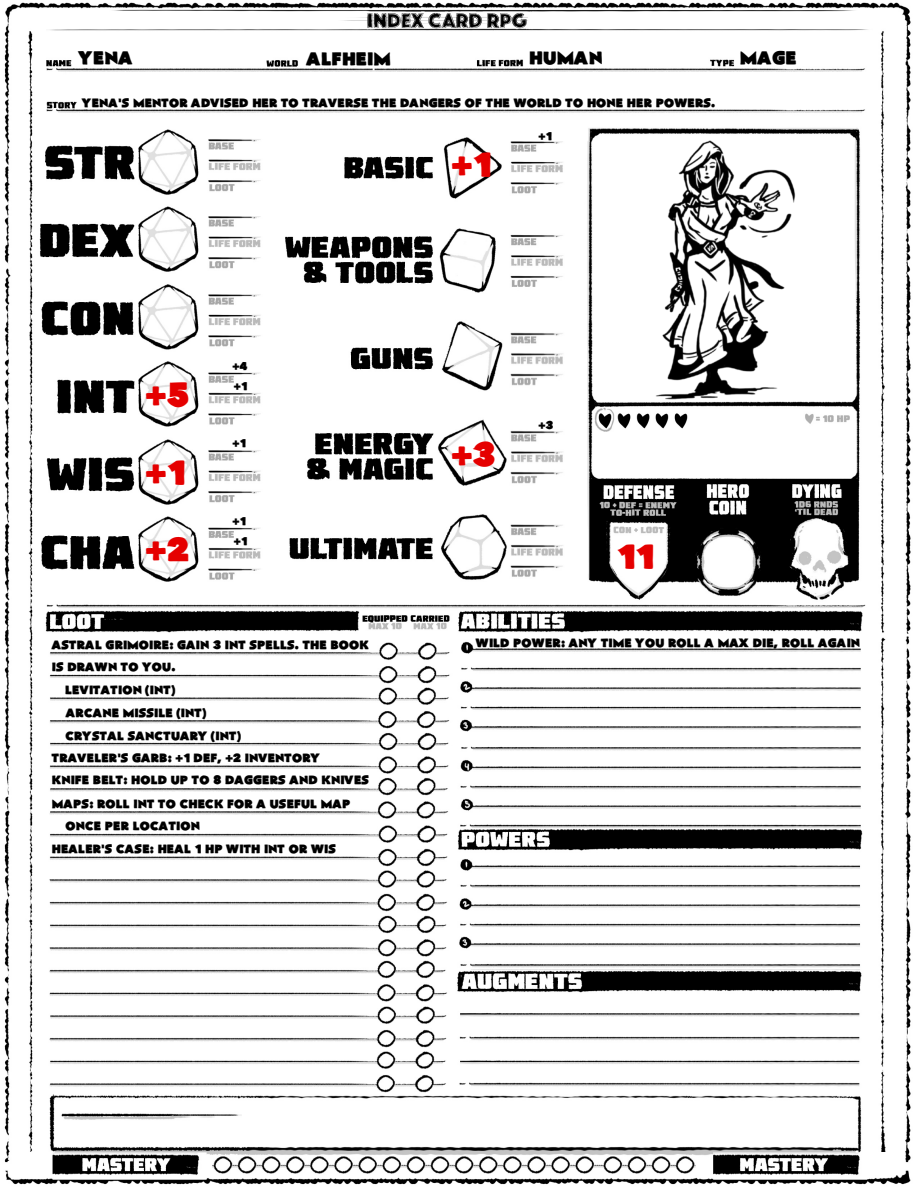
<style>
.page{position:relative;width:918px;height:1188px;background:#fff}
.page>*{position:absolute;margin:0;border:0;box-sizing:border-box;transform-origin:0 0}
.t1{font:33.3px "Flat Bread";color:#e50000}
.t2{font:18px "Flat Bread";color:#000}
.t3{font:12px "Flat Bread";color:#000}
.t4{font:11.25px "Flat Bread";color:#000}
</style>
<div class="page">
<img style="left:4px;top:2px;width:907px;height:1183px">
<img style="left:655px;top:141px;width:140px;height:258px">
<h2 class="t2" style="left:79px;top:50px;width:56px">YENA</h2>
<h2 class="t2" style="left:529px;top:50px;width:75px">HUMAN</h2>
<h2 class="t2" style="left:740px;top:50px;width:58px">MAGE</h2>
<h2 class="t2" style="left:306px;top:50px;width:86px">ALFHEIM</h2>
<p class="t3" style="left:82px;top:97px;width:635px">YENA'S MENTOR ADVISED HER TO TRAVERSE THE DANGERS OF THE WORLD TO HONE HER POWERS.</p>
<h1 class="t1" style="left:146px;top:380px;width:46px">+5</h1>
<h1 class="t1" style="left:146px;top:457px;width:42px">+1</h1>
<h1 class="t1" style="left:146px;top:535px;width:46px">+2</h1>
<p class="t4" style="left:233px;top:361px;width:17px">+4</p>
<p class="t4" style="left:234px;top:381px;width:15px">+1</p>
<p class="t4" style="left:233px;top:438px;width:15px">+1</p>
<p class="t4" style="left:233px;top:516px;width:15px">+1</p>
<p class="t4" style="left:234px;top:536px;width:15px">+1</p>
<p class="t3" style="left:52px;top:639px;width:319px">ASTRAL GRIMOIRE: GAIN 3 INT SPELLS. THE BOOK</p>
<p class="t3" style="left:52px;top:662px;width:125px">IS DRAWN TO YOU.</p>
<p class="t3" style="left:65px;top:685px;width:112px">LEVITATION (INT)</p>
<p class="t3" style="left:66px;top:707px;width:142px">ARCANE MISSILE (INT)</p>
<p class="t3" style="left:65px;top:730px;width:177px">CRYSTAL SANCTUARY (INT)</p>
<p class="t3" style="left:52px;top:752px;width:270px">TRAVELER'S GARB: +1 DEF, +2 INVENTORY</p>
<p class="t3" style="left:52px;top:774px;width:319px">KNIFE BELT: HOLD UP TO 8 DAGGERS AND KNIVES</p>
<p class="t3" style="left:52px;top:798px;width:300px">MAPS: ROLL INT TO CHECK FOR A USEFUL MAP</p>
<p class="t3" style="left:52px;top:843px;width:286px">HEALER'S CASE: HEAL 1 HP WITH INT OR WIS</p>
<p class="t3" style="left:65px;top:820px;width:136px">ONCE PER LOCATION</p>
<h1 class="t1" style="left:452px;top:149px;width:42px">+1</h1>
<p class="t4" style="left:539px;top:131px;width:15px">+1</p>
<h1 class="t1" style="left:452px;top:439px;width:46px">+3</h1>
<p class="t4" style="left:539px;top:420px;width:16px">+3</p>
<h1 class="t1" style="left:617px;top:541px;width:39px">11</h1>
<p class="t3" style="left:476px;top:638px;width:386px">WILD POWER: ANY TIME YOU ROLL A MAX DIE, ROLL AGAIN</p>
</div>
